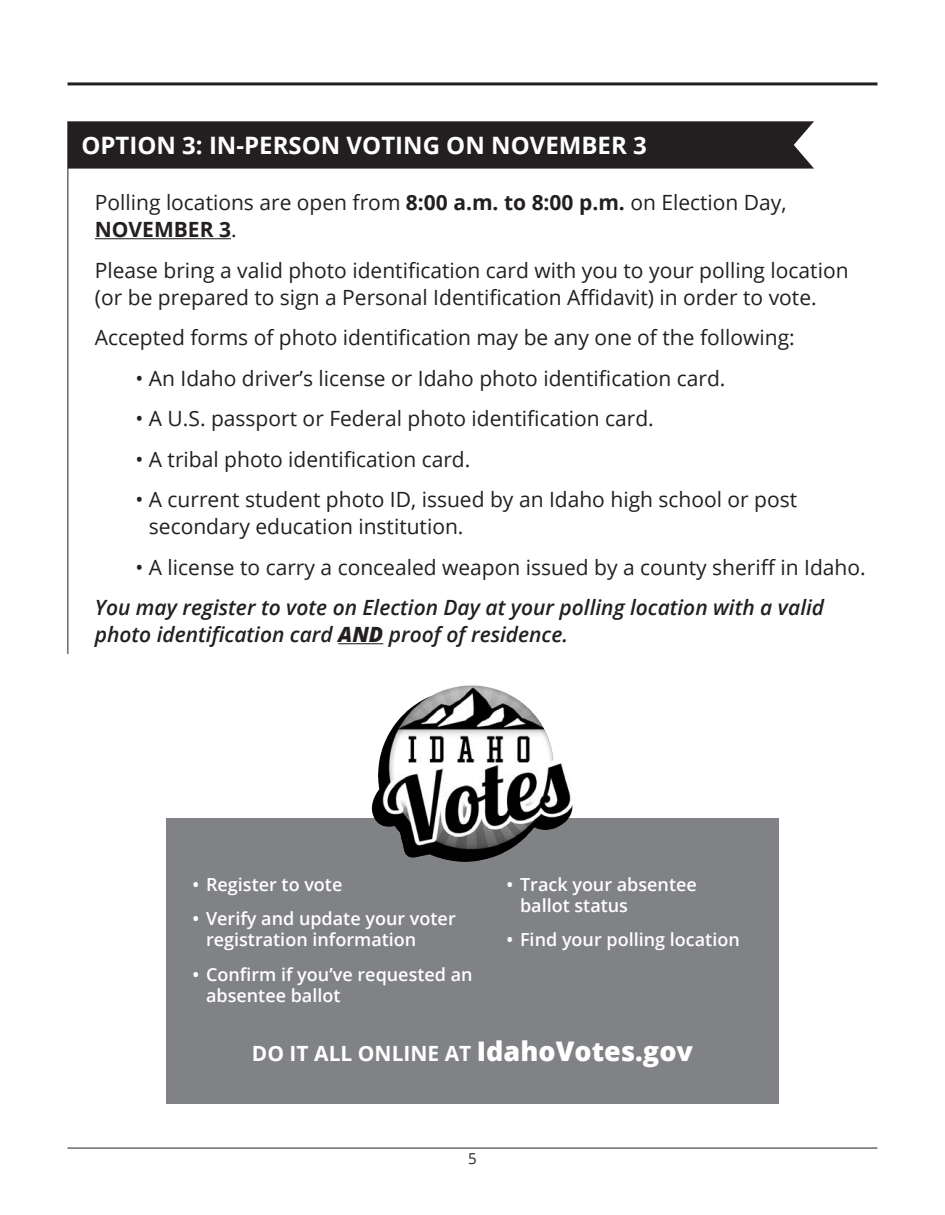
<style>
.page{position:relative;width:945px;height:1215px;background:#fff}
.page>*{position:absolute;margin:0;border:0;box-sizing:border-box;transform-origin:0 0}
.Chapter_Subtitles{font:700 24px "Open Sans";color:#fff}
.Body_Text_-_Intro{font:21px/27px "Open Sans";color:#231f20}
.Body_Text_-_Intro-2{font:italic 600 21px/27px "Open Sans";color:#231f20}
.t1{font:700 21px "Open Sans";color:#fff}
.t2{font:600 18px/21px "Open Sans";color:#fff}
.t3{font:15px "Open Sans";color:#231f20}
.s1{font-weight:700}
.s2{font-weight:800}
.s3{font-weight:800;font-size:27px}
</style>
<div class="page">
<hr style="left:68px;top:1148px;width:810px;height:1px;background:#231f20">
<hr style="left:68px;top:82px;width:810px;height:3px;background:#231f20">
<div style="left:69px;top:121px;width:745px;height:48px;background:#231f20"></div>
<hr style="left:95px;top:238px;width:136px;height:1px;background:#231f20">
<hr style="left:338px;top:643px;width:45px;height:1px;background:#231f20">
<hr style="left:68px;top:121px;width:1px;height:533px;background:#231f20">
<div style="left:166px;top:818px;width:613px;height:285px;background:#808285"></div>
<img style="left:371px;top:685px;width:202px;height:177px">
<p class="Chapter_Subtitles" style="left:81px;top:128px;width:567px">OPTION 3: IN-PERSON VOTING ON NOVEMBER 3</p>
<p class="Body_Text_-_Intro" style="left:95px;top:189px;width:693px">Polling locations are open from <span class="s1">8:00 a.m. to 8:00 p.m.</span> on Election Day,<br><span class="s1">NOVEMBER 3</span>.</p>
<p class="Body_Text_-_Intro" style="left:95px;top:256px;width:755px">Please bring a valid photo identification card with you to your polling location (or be prepared to sign a Personal Identification Affidavit) in order to vote.</p>
<p class="Body_Text_-_Intro" style="left:95px;top:324px;width:701px">Accepted forms of photo identification may be any one of the following:</p>
<p class="Body_Text_-_Intro" style="left:135px;top:364px;width:592px">• An Idaho driver’s license or Idaho photo identification card.</p>
<p class="Body_Text_-_Intro" style="left:135px;top:405px;width:520px">• A U.S. passport or Federal photo identification card.</p>
<p class="Body_Text_-_Intro" style="left:135px;top:445px;width:337px">• A tribal photo identification card.</p>
<p class="Body_Text_-_Intro" style="left:149px;top:486px;width:650px;text-indent:-14px">• A current student photo ID, issued by an Idaho high school or post secondary education institution.</p>
<p class="Body_Text_-_Intro" style="left:135px;top:553px;width:732px">• A license to carry a concealed weapon issued by a county sheriff in Idaho.</p>
<p class="Body_Text_-_Intro-2" style="left:95px;top:594px;width:731px">You may register to vote on Election Day at your polling location with a valid photo identification card <span class="s2">AND</span> proof of residence.</p>
<p class="t2" style="left:193px;top:873px;width:151px">• Register to vote</p>
<p class="t2" style="left:206px;top:908px;width:251px;text-indent:-14px">• Verify and update your voter registration information</p>
<p class="t2" style="left:206px;top:963px;width:268px;text-indent:-14px">• Confirm if you’ve requested an absentee ballot</p>
<p class="t2" style="left:520px;top:873px;width:178px;text-indent:-14px">• Track your absentee ballot status</p>
<p class="t2" style="left:507px;top:929px;width:235px">• Find your polling location</p>
<p class="t1" style="left:252px;top:1039px;width:443px">DO IT ALL ONLINE AT <span class="s3">IdahoVotes.gov</span></p>
<p class="t3" style="left:468px;top:1148px;width:10px">5</p>
</div>
